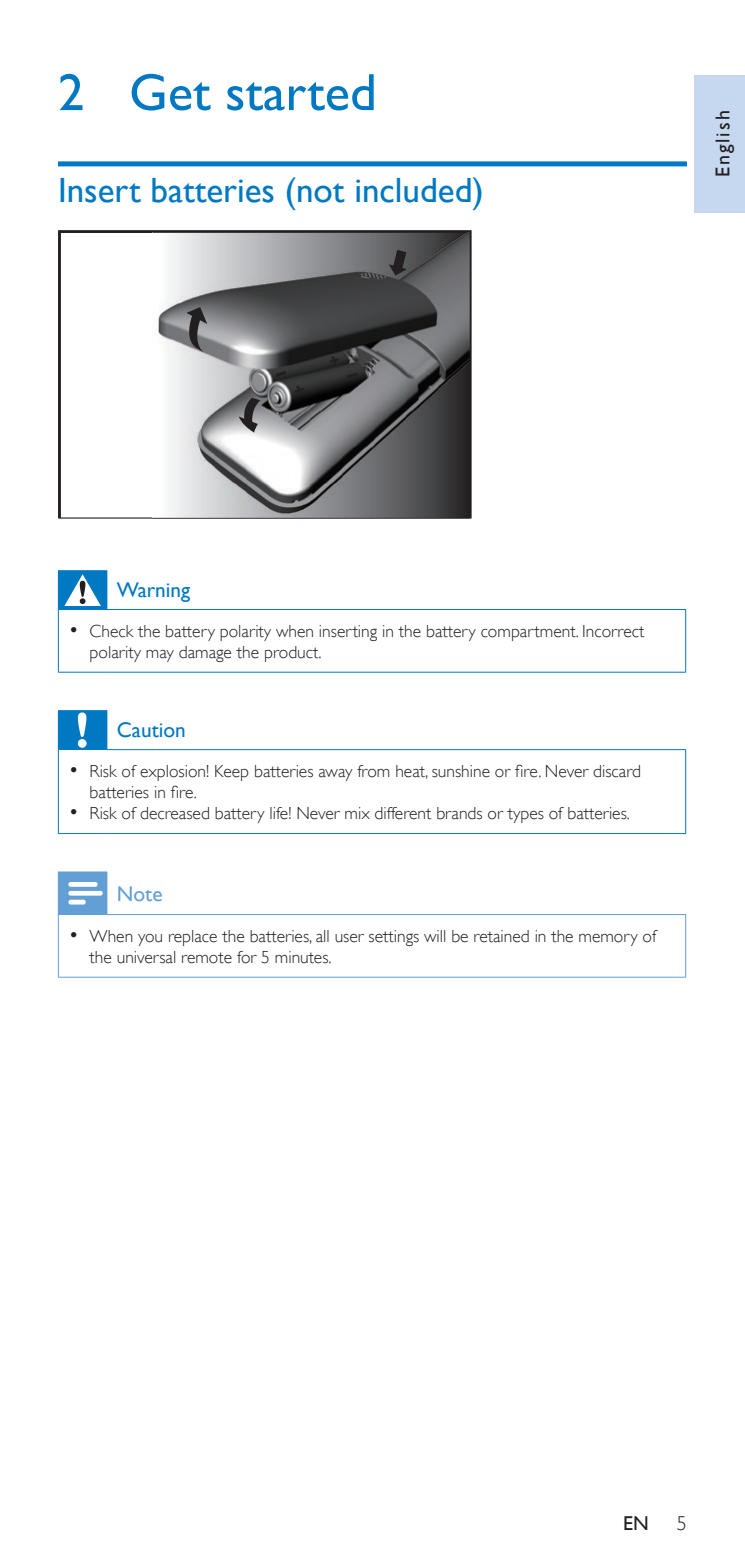
<style>
.page{position:relative;width:745px;height:1560px;background:#fff}
.page>*{position:absolute;margin:0;border:0;box-sizing:border-box;transform-origin:0 0}
.t1{font:52.5px "Gill Sans Alt One WGL";color:#0079c2}
.t2{font:35px "Gill Sans Alt One WGL";color:#0079c2}
.t3{font:21.25px "Gill Sans Alt One WGL";color:#0079c2}
.t4{font:21.25px "Gill Sans Alt One WGL";color:#629fd5}
.t5{font:20px "Gill Sans Alt One WGL";letter-spacing:.1em;color:#231f20}
.t6{font:20px "Gill Sans Alt One WGL Light";color:#231f20}
.t7{font:17.5px/21.2px "Gill Sans Alt One WGL Light";color:#231f20}
.s1{font-size:21.25px}
</style>
<div class="page">
<div style="left:693px;top:75px;width:51px;height:138px;background:#c6d8ef"></div>
<div style="left:58px;top:161px;width:628px;height:5px;background:#0079c2"></div>
<div style="left:58px;top:570px;width:49px;height:39px;background:#0079c2"></div>
<hr style="left:58px;top:609px;width:1px;height:62px;background:#0079c2">
<hr style="left:684px;top:609px;width:1px;height:62px;background:#0079c2">
<hr style="left:58px;top:671px;width:49px;height:1px;background:#0079c2">
<hr style="left:107px;top:671px;width:578px;height:1px;background:#0079c2">
<hr style="left:106px;top:609px;width:579px;height:1px;background:#0079c2">
<svg style="left:64px;top:574px;width:37px;height:32px"></svg>
<div style="left:58px;top:710px;width:49px;height:39px;background:#0079c2"></div>
<hr style="left:58px;top:749px;width:1px;height:84px;background:#0079c2">
<hr style="left:684px;top:749px;width:1px;height:84px;background:#0079c2">
<hr style="left:58px;top:833px;width:49px;height:1px;background:#0079c2">
<hr style="left:107px;top:833px;width:578px;height:1px;background:#0079c2">
<hr style="left:106px;top:749px;width:579px;height:1px;background:#0079c2">
<svg style="left:78px;top:712px;width:8px;height:35px"></svg>
<div style="left:58px;top:871px;width:49px;height:43px;background:#629fd5"></div>
<hr style="left:58px;top:914px;width:1px;height:62px;background:#629fd5">
<hr style="left:684px;top:914px;width:1px;height:62px;background:#629fd5">
<hr style="left:58px;top:976px;width:49px;height:1px;background:#629fd5">
<hr style="left:107px;top:976px;width:578px;height:1px;background:#629fd5">
<hr style="left:106px;top:914px;width:579px;height:1px;background:#629fd5">
<svg style="left:68px;top:882px;width:35px;height:22px"></svg>
<svg style="left:58px;top:230px;width:413px;height:288px"></svg>
<img style="left:152px;top:232px;width:317px;height:286px">
<svg style="left:329px;top:356px;width:9px;height:9px"></svg>
<svg style="left:275px;top:371px;width:11px;height:6px"></svg>
<svg style="left:294px;top:385px;width:10px;height:11px"></svg>
<svg style="left:346px;top:372px;width:11px;height:6px"></svg>
<svg style="left:186px;top:307px;width:21px;height:45px"></svg>
<svg style="left:238px;top:397px;width:22px;height:35px"></svg>
<svg style="left:388px;top:250px;width:18px;height:25px"></svg>
<h1 class="t1" style="left:58px;top:56px;width:320px">2 Get started</h1>
<h2 class="t2" style="left:58px;top:166px;width:427px">Insert batteries (not included)</h2>
<p class="t5" style="left:708px;top:177px;width:68px;rotate:-90deg">English</p>
<p class="t3" style="left:117px;top:575px;width:75px">Warning</p>
<p class="t7" style="left:90px;top:620px;width:556px;text-indent:-21px"><span class="s1">•</span> Check the battery polarity when inserting in the battery compartment. Incorrect polarity may damage the product.</p>
<p class="t3" style="left:117px;top:715px;width:70px">Caution</p>
<p class="t7" style="left:90px;top:760px;width:552px;text-indent:-21px"><span class="s1">•</span> Risk of explosion! Keep batteries away from heat, sunshine or fire. Never discard batteries in fire.</p>
<p class="t7" style="left:68px;top:802px;width:562px"><span class="s1">•</span> Risk of decreased battery life! Never mix different brands or types of batteries.</p>
<p class="t4" style="left:117px;top:878px;width:47px">Note</p>
<p class="t7" style="left:90px;top:925px;width:568px;text-indent:-21px"><span class="s1">•</span> When you replace the batteries, all user settings will be retained in the memory of the universal remote for 5 minutes.</p>
<p class="t5" style="left:622px;top:1509px;width:27px">EN</p>
<p class="t6" style="left:676px;top:1509px;width:11px">5</p>
</div>
